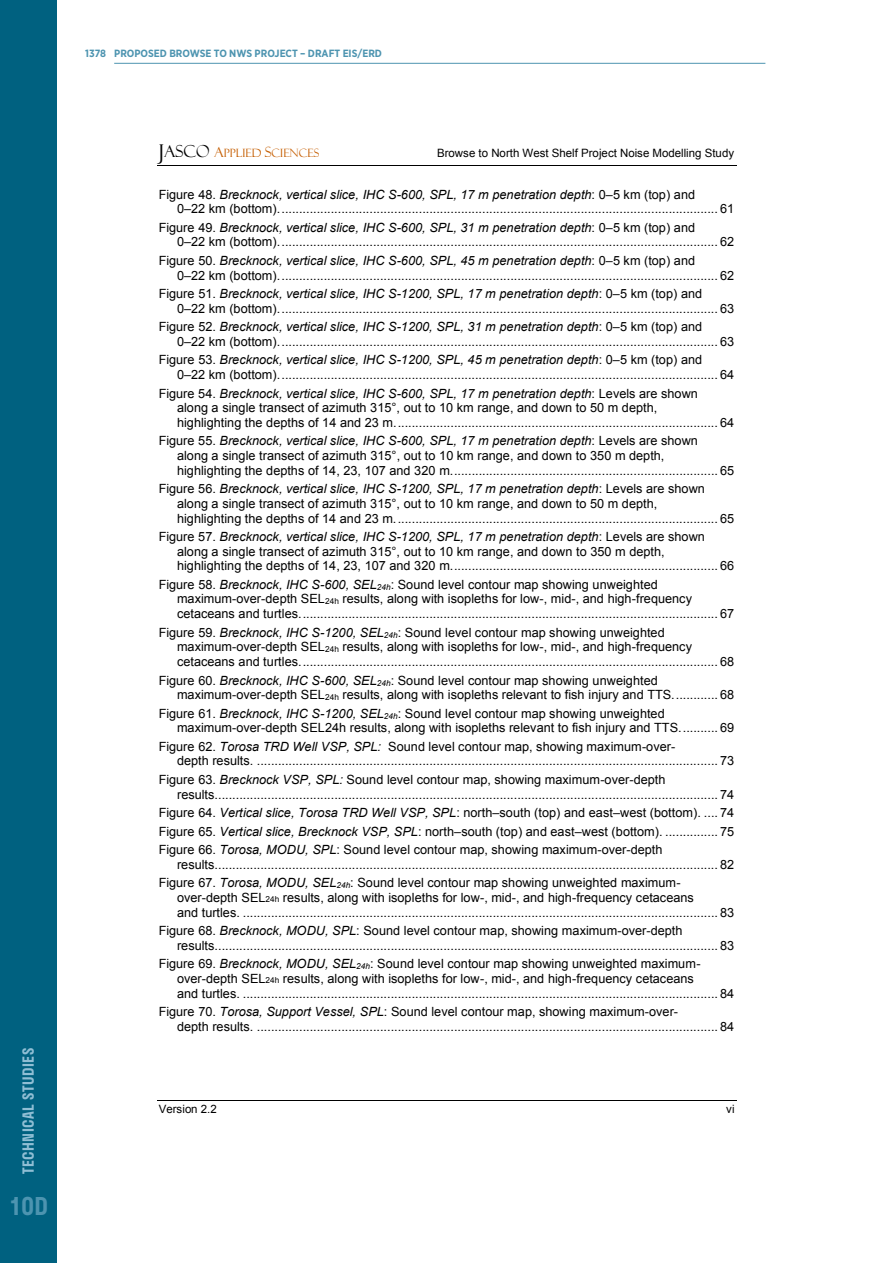
<style>
.page{position:relative;width:893px;height:1263px;background:#fff}
.page>*{position:absolute;margin:0;border:0;box-sizing:border-box;transform-origin:0 0}
.t1{font:600 24px "Stratos";color:#4d94b0}
.t2{font:600 15px "Stratos";letter-spacing:.035em;color:#8fbed4}
.t3{font:12.75px/14.7px "Arial";color:#000}
.t4{font:11.55px "Arial";color:#000}
.t5{font:11.55px "Felix Titling";letter-spacing:.005em;color:#c66005}
.t6{font:700 10.5px "Gotham Narrow";color:#4d94b0}
.s1{font-size:20.4px;color:#000}
.s2{font-size:16.5px;color:#000}
.s3{font-size:14.1px}
.s4{font-style:italic}
.s5{font-size:8.25px}
</style>
<div class="page">
<div style="left:0;top:0;width:56px;height:1263px;background:#006180"></div>
<hr style="left:157px;top:165px;width:579px;height:1px;background:#000">
<hr style="left:157px;top:1100px;width:579px;height:1px;background:#000">
<hr style="left:114px;top:63px;width:651px;height:1px;background:#4d94b0">
<p class="t2" style="left:16px;top:1174px;width:128px;rotate:-90deg">Technical Studies</p>
<p class="t1" style="left:9px;top:1187px;width:41px">10D</p>
<p class="t6" style="left:85px;top:47px;width:298px">1378 PROPOSED BROWSE TO NWS PROJECT – DRAFT EIS/ERD</p>
<p class="t5" style="left:159px;top:146px;width:162px"><span class="s1">J</span><span class="s2">ASCO</span> <span class="s3">A</span>PPLIED <span class="s3">S</span>CIENCES</p>
<p class="t4" style="left:437px;top:145px;width:299px">Browse to North West Shelf Project Noise Modelling Study</p>
<p class="t3" style="left:177px;top:187px;width:559px;text-indent:-18px">Figure 48. <span class="s4">Brecknock, vertical slice, IHC S-600, SPL, 17 m penetration depth</span>: 0–5 km (top) and<br>0–22 km (bottom)............................................................................................................................. 61</p>
<p class="t3" style="left:177px;top:220px;width:559px;text-indent:-18px">Figure 49. <span class="s4">Brecknock, vertical slice, IHC S-600, SPL, 31 m penetration depth</span>: 0–5 km (top) and<br>0–22 km (bottom)............................................................................................................................. 62</p>
<p class="t3" style="left:177px;top:253px;width:559px;text-indent:-18px">Figure 50. <span class="s4">Brecknock, vertical slice, IHC S-600, SPL, 45 m penetration depth</span>: 0–5 km (top) and<br>0–22 km (bottom)............................................................................................................................. 62</p>
<p class="t3" style="left:177px;top:286px;width:559px;text-indent:-18px">Figure 51. <span class="s4">Brecknock, vertical slice, IHC S-1200, SPL, 17 m penetration depth</span>: 0–5 km (top) and<br>0–22 km (bottom)............................................................................................................................. 63</p>
<p class="t3" style="left:177px;top:319px;width:559px;text-indent:-18px">Figure 52. <span class="s4">Brecknock, vertical slice, IHC S-1200, SPL, 31 m penetration depth</span>: 0–5 km (top) and<br>0–22 km (bottom)............................................................................................................................. 63</p>
<p class="t3" style="left:177px;top:353px;width:559px;text-indent:-18px">Figure 53. <span class="s4">Brecknock, vertical slice, IHC S-1200, SPL, 45 m penetration depth</span>: 0–5 km (top) and<br>0–22 km (bottom)............................................................................................................................. 64</p>
<p class="t3" style="left:177px;top:386px;width:559px;text-indent:-18px">Figure 54. <span class="s4">Brecknock, vertical slice, IHC S-600, SPL, 17 m penetration depth</span>: Levels are shown<br>along a single transect of azimuth 315°, out to 10 km range, and down to 50 m depth,<br>highlighting the depths of 14 and 23 m............................................................................................ 64</p>
<p class="t3" style="left:177px;top:434px;width:559px;text-indent:-18px">Figure 55. <span class="s4">Brecknock, vertical slice, IHC S-600, SPL, 17 m penetration depth</span>: Levels are shown<br>along a single transect of azimuth 315°, out to 10 km range, and down to 350 m depth,<br>highlighting the depths of 14, 23, 107 and 320 m............................................................................ 65</p>
<p class="t3" style="left:177px;top:481px;width:559px;text-indent:-18px">Figure 56. <span class="s4">Brecknock, vertical slice, IHC S-1200, SPL, 17 m penetration depth</span>: Levels are shown along a single transect of azimuth 315°, out to 10 km range, and down to 50 m depth,<br>highlighting the depths of 14 and 23 m............................................................................................ 65</p>
<p class="t3" style="left:177px;top:529px;width:559px;text-indent:-18px">Figure 57. <span class="s4">Brecknock, vertical slice, IHC S-1200, SPL, 17 m penetration depth</span>: Levels are shown along a single transect of azimuth 315°, out to 10 km range, and down to 350 m depth,<br>highlighting the depths of 14, 23, 107 and 320 m............................................................................ 66</p>
<p class="t3" style="left:177px;top:577px;width:559px;text-indent:-18px">Figure 58. <span class="s4">Brecknock, IHC S-600, SEL</span><sub>24h</sub>: Sound level contour map showing unweighted maximum-over-depth SEL<span class="s5">24h</span> results, along with isopleths for low-, mid-, and high-frequency cetaceans and turtles....................................................................................................................... 67</p>
<p class="t3" style="left:177px;top:625px;width:559px;text-indent:-18px">Figure 59. <span class="s4">Brecknock, IHC S-1200, SEL</span><sub>24h</sub>: Sound level contour map showing unweighted maximum-over-depth SEL<span class="s5">24h</span> results, along with isopleths for low-, mid-, and high-frequency cetaceans and turtles....................................................................................................................... 68</p>
<p class="t3" style="left:177px;top:673px;width:559px;text-indent:-18px">Figure 60. <span class="s4">Brecknock, IHC S-600, SEL</span><sub>24h</sub>: Sound level contour map showing unweighted maximum-over-depth SEL<span class="s5">24h</span> results, along with isopleths relevant to fish injury and TTS............. 68</p>
<p class="t3" style="left:177px;top:706px;width:559px;text-indent:-18px">Figure 61. <span class="s4">Brecknock, IHC S-1200, SEL</span><sub>24h</sub>: Sound level contour map showing unweighted maximum-over-depth SEL24h results, along with isopleths relevant to fish injury and TTS........... 69</p>
<p class="t3" style="left:177px;top:739px;width:559px;text-indent:-18px">Figure 62. <span class="s4">Torosa TRD Well VSP, SPL:</span> Sound level contour map, showing maximum-over-<br>depth results. ................................................................................................................................... 73</p>
<p class="t3" style="left:177px;top:772px;width:559px;text-indent:-18px">Figure 63. <span class="s4">Brecknock VSP, SPL:</span> Sound level contour map, showing maximum-over-depth results............................................................................................................................................... 74</p>
<p class="t3" style="left:159px;top:803px;width:577px;line-height:18.5px;text-align:justify">Figure 64. <span class="s4">Vertical slice, Torosa TRD Well VSP, SPL</span>: north–south (top) and east–west (bottom). .... 74<br>Figure 65. <span class="s4">Vertical slice, Brecknock VSP, SPL</span>: north–south (top) and east–west (bottom). ............... 75<br>Figure 66. <span class="s4">Torosa, MODU, SPL</span>: Sound level contour map, showing maximum-over-depth</p>
<p class="t3" style="left:159px;top:855px;width:577px;line-height:18.3px;text-indent:18px">results............................................................................................................................................... 82<br>Figure 67. <span class="s4">Torosa, MODU, SEL</span><sub>24h</sub>: Sound level contour map showing unweighted maximum-</p>
<p class="t3" style="left:177px;top:890px;width:559px">over-depth SEL<span class="s5">24h</span> results, along with isopleths for low-, mid-, and high-frequency cetaceans<br>and turtles. ....................................................................................................................................... 83</p>
<p class="t3" style="left:177px;top:923px;width:559px;text-indent:-18px">Figure 68. <span class="s4">Brecknock, MODU, SPL</span>: Sound level contour map, showing maximum-over-depth results............................................................................................................................................... 83</p>
<p class="t3" style="left:177px;top:957px;width:559px;text-indent:-18px">Figure 69. <span class="s4">Brecknock, MODU, SEL</span><sub>24h</sub>: Sound level contour map showing unweighted maximum&shy;over-depth SEL<span class="s5">24h</span> results, along with isopleths for low-, mid-, and high-frequency cetaceans<br>and turtles. ....................................................................................................................................... 84</p>
<p class="t3" style="left:177px;top:1004px;width:559px;text-indent:-18px">Figure 70. <span class="s4">Torosa, Support Vessel, SPL</span>: Sound level contour map, showing maximum-over-<br>depth results. ................................................................................................................................... 84</p>
<p class="t4" style="left:159px;top:1101px;width:60px">Version 2.2</p>
<p class="t4" style="left:726px;top:1101px;width:10px">vi</p>
</div>
